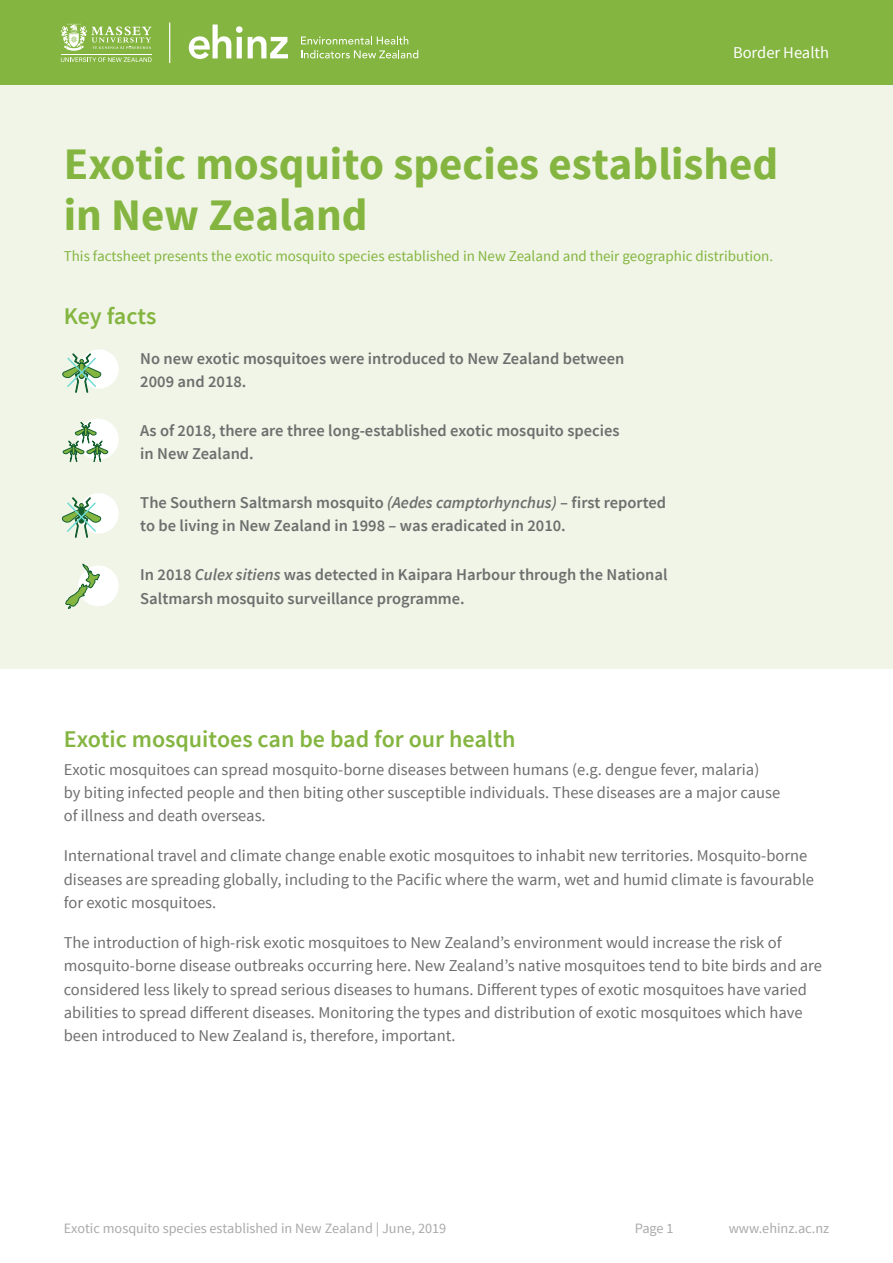
<style>
.page{position:relative;width:893px;height:1263px;background:#fff}
.page>*{position:absolute;margin:0;border:0;box-sizing:border-box;transform-origin:0 0}
.T1{font:700 45px/51px "Source Sans Pro";color:#84b540}
.t1{font:600 24px "Source Sans Pro";color:#84b540}
.t2{font:16.5px/23.2px "Source Sans Pro";color:#6e6e6e}
.Highlights{font:600 16.5px/23.2px "Source Sans Pro";color:#6e6e6e}
.t3{font:16.5px "Source Sans Pro";color:#fff}
.T2{font:15px "Source Sans Pro";color:#84b540}
.t4{font:14.25px "Source Sans Pro";color:#aba9a9}
.s1{font-style:italic}
</style>
<div class="page">
<div style="left:0;top:0;width:893px;height:85px;background:#84b540"></div>
<hr style="left:169px;top:23px;width:1px;height:40px;background:#fff">
<svg style="left:301px;top:36px;width:117px;height:22px"></svg>
<svg style="left:189px;top:25px;width:99px;height:34px"></svg>
<svg style="left:61px;top:57px;width:91px;height:5px"></svg>
<hr style="left:61px;top:54px;width:91px;height:1px;background:#fff">
<svg style="left:60px;top:24px;width:92px;height:27px"></svg>
<div style="left:0;top:85px;width:893px;height:584px;background:#f0f5e7"></div>
<div style="left:79px;top:493px;width:40px;height:40px;background:#fff;border-radius:50%"></div>
<svg style="left:61px;top:497px;width:41px;height:41px"></svg>
<div style="left:78px;top:565px;width:41px;height:41px;background:#fff;border-radius:50%"></div>
<svg style="left:65px;top:563px;width:35px;height:46px"></svg>
<div style="left:78px;top:419px;width:41px;height:41px;background:#fff;border-radius:50%"></div>
<svg style="left:62px;top:422px;width:46px;height:40px"></svg>
<div style="left:79px;top:349px;width:40px;height:40px;background:#fff;border-radius:50%"></div>
<svg style="left:62px;top:353px;width:40px;height:40px"></svg>
<p class="t3" style="left:733px;top:42px;width:98px">Border Health</p>
<p class="T1" style="left:64px;top:141px;width:716px">Exotic mosquito species established in New Zealand</p>
<p class="T2" style="left:64px;top:247px;width:711px">This factsheet presents the exotic mosquito species established in New Zealand and their geographic distribution.</p>
<h1 class="t1" style="left:64px;top:301px;width:94px">Key facts</h1>
<p class="Highlights" style="left:140px;top:347px;width:486px">No new exotic mosquitoes were introduced to New Zealand between<br>2009 and 2018.</p>
<p class="Highlights" style="left:140px;top:420px;width:481px">As of 2018, there are three long-established exotic mosquito species in New Zealand.</p>
<p class="Highlights" style="left:140px;top:492px;width:527px">The Southern Saltmarsh mosquito <span class="s1">(Aedes camptorhynchus)</span> – first reported to be living in New Zealand in 1998 – was eradicated in 2010.</p>
<p class="Highlights" style="left:140px;top:564px;width:529px">In 2018 <span class="s1">Culex sitiens</span> was detected in Kaipara Harbour through the National<br>Saltmarsh mosquito surveillance programme.</p>
<h1 class="t1" style="left:64px;top:724px;width:453px">Exotic mosquitoes can be bad for our health</h1>
<p class="t2" style="left:64px;top:758px;width:718px">Exotic mosquitoes can spread mosquito-borne diseases between humans (e.g. dengue fever, malaria) by biting infected people and then biting other susceptible individuals. These diseases are a major cause of illness and death overseas.</p>
<p class="t2" style="left:64px;top:844px;width:752px">International travel and climate change enable exotic mosquitoes to inhabit new territories. Mosquito-borne diseases are spreading globally, including to the Pacific where the warm, wet and humid climate is favourable for exotic mosquitoes.</p>
<p class="t2" style="left:64px;top:931px;width:760px">The introduction of high-risk exotic mosquitoes to New Zealand’s environment would increase the risk of mosquito-borne disease outbreaks occurring here. New Zealand’s native mosquitoes tend to bite birds and are considered less likely to spread serious diseases to humans. Different types of exotic mosquitoes have varied abilities to spread different diseases. Monitoring the types and distribution of exotic mosquitoes which have been introduced to New Zealand is, therefore, important.</p>
<p class="t4" style="left:64px;top:1220px;width:384px">Exotic mosquito species established in New Zealand | June, 2019</p>
<p class="t4" style="left:635px;top:1220px;width:40px">Page 1</p>
<p class="t4" style="left:729px;top:1220px;width:102px">www.ehinz.ac.nz</p>
</div>
